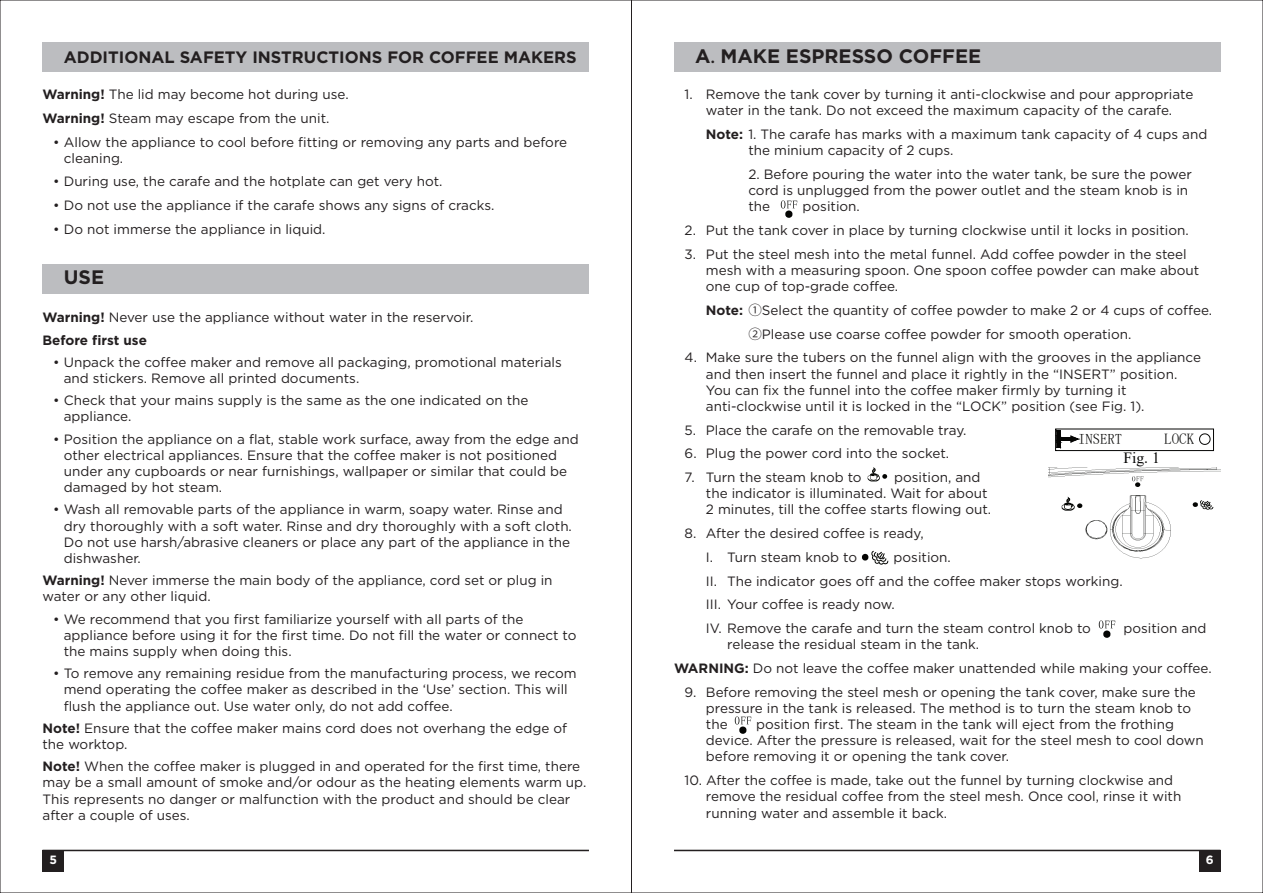
<style>
.page{position:relative;width:1263px;height:893px;background:#fff}
.page>*{position:absolute;margin:0;border:0;box-sizing:border-box;transform-origin:0 0}
.t1{font:700 19.5px "Gotham";color:#231f20}
.t2{font:700 16.5px "Gotham";color:#231f20}
.t3{font:15.6px "Times New Roman";color:#050504}
.t4{font:15px "Sim Sun";color:#050504}
.t5{font:14.55px "Sim Sun";color:#050504}
.t6{font:13.5px/16.2px "Gotham";color:#231f20}
.t7{font:700 12px "Gotham";color:#fff}
.s1{font-family:"Koz Go Pr 6 N";font-weight:400}
.s2{font-weight:700}
.s3{font-family:"Koz Go Pr 6 N"}
</style>
<div class="page">
<hr style="left:43px;top:850px;width:546px;height:1px;background:#231f20">
<div style="left:43px;top:850px;width:21px;height:22px;background:#231f20"></div>
<hr style="left:674px;top:850px;width:546px;height:1px;background:#231f20">
<div style="left:1199px;top:850px;width:21px;height:22px;background:#231f20"></div>
<div style="left:43px;top:43px;width:546px;height:29px;background:#bcbdc0"></div>
<div style="left:674px;top:43px;width:546px;height:29px;background:#bcbdc0"></div>
<div style="left:43px;top:264px;width:546px;height:30px;background:#bcbdc0"></div>
<img style="left:780px;top:200px;width:18px;height:18px">
<svg style="left:1199px;top:433px;width:12px;height:12px"></svg>
<svg style="left:1057px;top:431px;width:21px;height:17px"></svg>
<div style="left:1055px;top:429px;width:158px;height:22px;border:1px solid #050504"></div>
<img style="left:1049px;top:468px;width:171px;height:91px">
<img style="left:867px;top:467px;width:21px;height:15px">
<img style="left:862px;top:550px;width:27px;height:15px">
<img style="left:1098px;top:620px;width:18px;height:18px">
<img style="left:734px;top:716px;width:18px;height:18px">
<p class="t2" style="left:64px;top:47px;width:514px">ADDITIONAL SAFETY INSTRUCTIONS FOR COFFEE MAKERS</p>
<h1 class="t1" style="left:695px;top:45px;width:287px">A<span class="s1">．</span>MAKE ESPRESSO COFFEE</h1>
<p class="t6" style="left:43px;top:82px;width:308px;line-height:23.7px"><span class="s2">Warning!</span> The lid may become hot during use.<br><span class="s2">Warning!</span> Steam may escape from the unit.</p>
<p class="t6" style="left:64px;top:133px;width:505px;text-indent:-11px">• Allow the appliance to cool before fitting or removing any parts and before cleaning.</p>
<p class="t6" style="left:53px;top:173px;width:391px">• During use, the carafe and the hotplate can get very hot.</p>
<p class="t6" style="left:53px;top:197px;width:443px">• Do not use the appliance if the carafe shows any signs of cracks.</p>
<p class="t6" style="left:53px;top:221px;width:274px">• Do not immerse the appliance in liquid.</p>
<h1 class="t1" style="left:64px;top:266px;width:42px">USE</h1>
<p class="t6" style="left:43px;top:306px;width:432px;line-height:22.2px"><span class="s2">Warning!</span> Never use the appliance without water in the reservoir.<br><span class="s2">Before first use</span></p>
<p class="t6" style="left:64px;top:354px;width:499px;text-indent:-11px">• Unpack the coffee maker and remove all packaging, promotional materials and stickers. Remove all printed documents.</p>
<p class="t6" style="left:64px;top:392px;width:466px;text-indent:-11px">• Check that your mains supply is the same as the one indicated on the appliance.</p>
<p class="t6" style="left:64px;top:430px;width:516px;text-indent:-11px">• Position the appliance on a flat, stable work surface, away from the edge and other electrical appliances. Ensure that the coffee maker is not positioned under any cupboards or near furnishings, wallpaper or similar that could be damaged by hot steam.</p>
<p class="t6" style="left:64px;top:501px;width:510px;text-indent:-11px">• Wash all removable parts of the appliance in warm, soapy water. Rinse and dry thoroughly with a soft water. Rinse and dry thoroughly with a soft cloth.<br>Do not use harsh/abrasive cleaners or place any part of the appliance in the dishwasher.</p>
<p class="t6" style="left:43px;top:572px;width:511px"><span class="s2">Warning!</span> Never immerse the main body of the appliance, cord set or plug in water or any other liquid.</p>
<p class="t6" style="left:64px;top:610px;width:514px;text-indent:-11px">• We recommend that you first familiarize yourself with all parts of the appliance before using it for the first time. Do not fill the water or connect to the mains supply when doing this.</p>
<p class="t6" style="left:64px;top:665px;width:514px;text-indent:-11px">• To remove any remaining residue from the manufacturing process, we recom mend operating the coffee maker as described in the ‘Use’ section. This will flush the appliance out. Use water only, do not add coffee.</p>
<p class="t6" style="left:43px;top:720px;width:526px"><span class="s2">Note!</span> Ensure that the coffee maker mains cord does not overhang the edge of the worktop.</p>
<p class="t6" style="left:43px;top:758px;width:545px"><span class="s2">Note!</span> When the coffee maker is plugged in and operated for the first time, there may be a small amount of smoke and/or odour as the heating elements warm up.<br>This represents no danger or malfunction with the product and should be clear after a couple of uses.</p>
<p class="t6" style="left:685px;top:86px;width:510px;text-align:center">1. Remove the tank cover by turning it anti-clockwise and pour appropriate water in the tank. Do not exceed the maximum capacity of the carafe.</p>
<p class="t6" style="left:748px;top:126px;width:460px;text-indent:-42px"><span class="s2">Note:</span> 1. The carafe has marks with a maximum tank capacity of 4 cups and the minium capacity of 2 cups.</p>
<p class="t6" style="left:748px;top:166px;width:445px">2. Before pouring the water into the water tank, be sure the power cord is unplugged from the power outlet and the steam knob is in the</p>
<p class="t6" style="left:803px;top:198px;width:59px">position.</p>
<p class="t6" style="left:685px;top:222px;width:506px">2. Put the tank cover in place by turning clockwise until it locks in position.</p>
<p class="t6" style="left:706px;top:246px;width:495px;text-indent:-21px">3. Put the steel mesh into the metal funnel. Add coffee powder in the steel mesh with a measuring spoon. One spoon coffee powder can make about one cup of top-grade coffee.</p>
<p class="t6" style="left:748px;top:298px;width:465px;line-height:23.7px;text-indent:-42px"><span class="s2">Note:</span> <span class="s3">①</span>Select the quantity of coffee powder to make 2 or 4 cups of coffee.<br><span class="s3">②</span>Please use coarse coffee powder for smooth operation.</p>
<p class="t6" style="left:706px;top:349px;width:497px;text-indent:-21px">4. Make sure the tubers on the funnel align with the grooves in the appliance and then insert the funnel and place it rightly in the “INSERT” position.<br>You can fix the funnel into the coffee maker firmly by turning it anti-clockwise until it is locked in the “LOCK” position (see Fig. 1).</p>
<p class="t6" style="left:685px;top:421px;width:283px">5. Place the carafe on the removable tray.</p>
<p class="t6" style="left:685px;top:445px;width:266px">6. Plug the power cord into the socket.</p>
<p class="t6" style="left:685px;top:469px;width:179px">7. Turn the steam knob to</p>
<p class="t4" style="left:1164px;top:431px;width:32px">LOCK</p>
<p class="t5" style="left:1078px;top:432px;width:45px">INSERT</p>
<p class="t3" style="left:1123px;top:447px;width:38px">Fig. 1</p>
<p class="t6" style="left:706px;top:469px;width:287px;text-indent:188px">position, and the indicator is illuminated. Wait for about<br>2 minutes, till the coffee starts flowing out.</p>
<p class="t6" style="left:706px;top:521px;width:219px;line-height:23.7px;text-indent:-21px">8. After the desired coffee is ready,<br>I. Turn steam knob to</p>
<p class="t6" style="left:706px;top:545px;width:418px;line-height:23.7px;text-indent:188px">position.<br>II. The indicator goes off and the coffee maker stops working.<br>III. Your coffee is ready now.<br>IV. Remove the carafe and turn the steam control knob to</p>
<p class="t6" style="left:1123px;top:620px;width:85px">position and</p>
<p class="t6" style="left:674px;top:632px;width:539px;line-height:23.7px;text-indent:53px">release the residual steam in the tank.<br><span class="s2">WARNING:</span> Do not leave the coffee maker unattended while making your coffee.</p>
<p class="t6" style="left:706px;top:683px;width:492px;text-indent:-21px">9. Before removing the steel mesh or opening the tank cover, make sure the pressure in the tank is released. The method is to turn the steam knob to the</p>
<p class="t6" style="left:706px;top:716px;width:499px;text-indent:50px">position first. The steam in the tank will eject from the frothing device. After the pressure is released, wait for the steel mesh to cool down before removing it or opening the tank cover.</p>
<p class="t6" style="left:706px;top:772px;width:477px;text-indent:-21px">10. After the coffee is made, take out the funnel by turning clockwise and remove the residual coffee from the steel mesh. Once cool, rinse it with running water and assemble it back.</p>
<p class="t7" style="left:49px;top:853px;width:9px">5</p>
<p class="t7" style="left:1206px;top:853px;width:9px">6</p>
</div>
